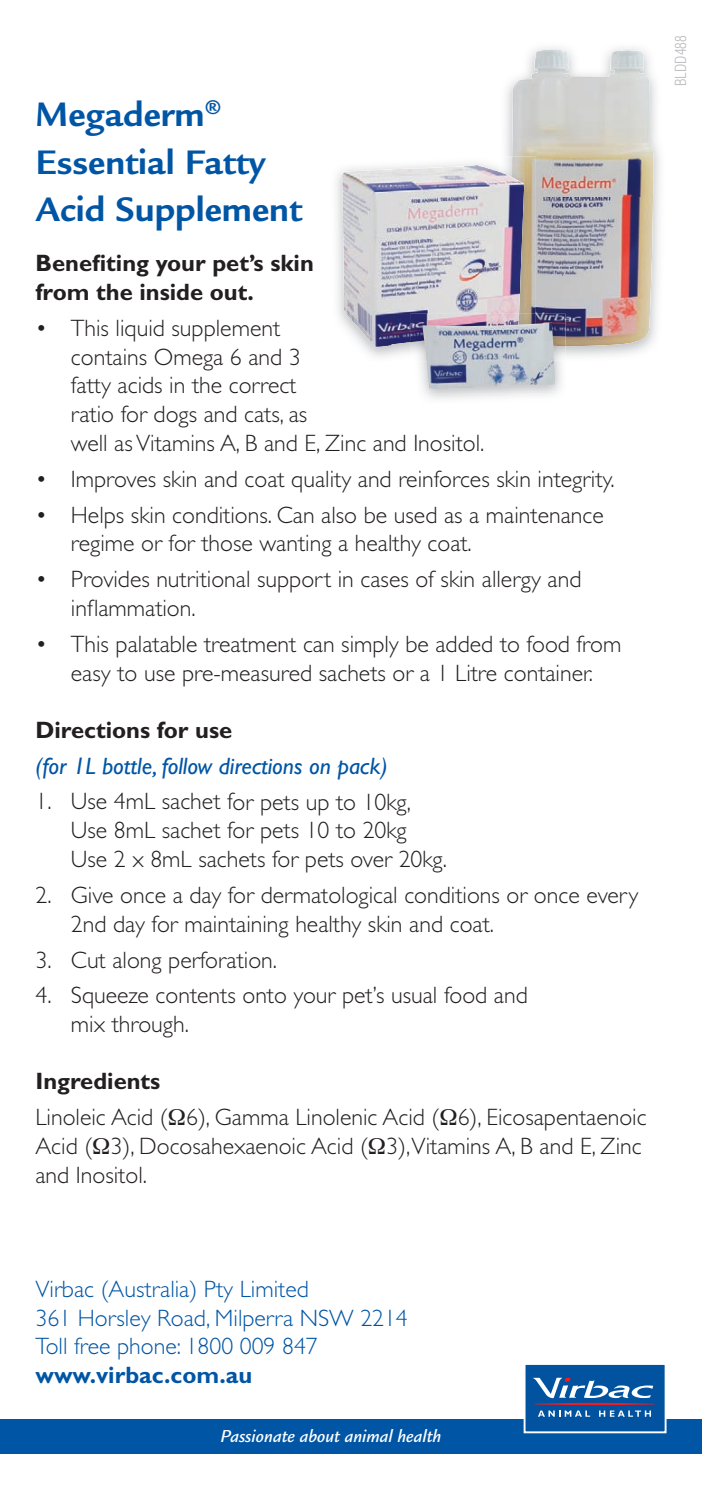
<style>
.page{position:relative;width:702px;height:1489px;background:#fff}
.page>*{position:absolute;margin:0;border:0;box-sizing:border-box;transform-origin:0 0}
.t1{font:700 37px/47.5px "Legacy Sans";color:#0155a5}
.t2{font:300 23.75px/28.8px "Gill Sans";color:#231f20}
.t3{font:300 23.75px/28.8px "Gill Sans";color:#0155a5}
.t4{font:700 23.75px/28.8px "Gill Sans";color:#231f20}
.t5{font:italic 23.75px "Gill Sans";color:#0155a5}
.t6{font:700 23.75px "Gill Sans";color:#0155a5}
.t7{font:italic 500 18.75px "Legacy Sans";color:#fff}
.t8{font:300 condensed 15px "Helvetica";color:#bcbdc0}
</style>
<div class="page">
<hr style="left:701px;top:0;width:1px;height:1488px;background:#f4866b">
<hr style="left:0;top:1049px;width:1px;height:439px;background:#0155a5">
<svg style="left:701px;top:319px;width:1px;height:106px"></svg>
<div style="left:0;top:1418px;width:702px;height:35px;background:#0155a5"></div>
<div style="left:524px;top:1363px;width:141px;height:69px;background:#0153a0"></div>
<svg style="left:538px;top:1410px;width:52px;height:6px"></svg>
<svg style="left:599px;top:1410px;width:52px;height:6px"></svg>
<hr style="left:533px;top:1402px;width:122px;height:2px;background:#ee1d23;border-radius:50%">
<svg style="left:533px;top:1377px;width:120px;height:21px"></svg>
<div style="left:523px;top:1362px;width:143px;height:71px;border:2px solid #fff"></div>
<img style="left:505px;top:47px;width:155px;height:310px">
<img style="left:512px;top:50px;width:141px;height:148px">
<img style="left:535px;top:198px;width:118px;height:148px">
<img style="left:505px;top:156px;width:7px;height:9px">
<img style="left:512px;top:156px;width:23px;height:166px">
<img style="left:342px;top:165px;width:182px;height:182px">
<img style="left:555px;top:346px;width:10px;height:15px">
<img style="left:535px;top:314px;width:30px;height:32px">
<img style="left:410px;top:342px;width:12px;height:20px">
<img style="left:410px;top:314px;width:109px;height:28px">
<img style="left:422px;top:322px;width:133px;height:67px">
<h1 class="t1" style="left:35px;top:94px;width:268px">Megaderm<sup>®<br></sup>Essential Fatty<br>Acid Supplement</h1>
<p class="t4" style="left:35px;top:251px;width:280px">Benefiting your pet’s skin from the inside out.</p>
<p class="t2" style="left:71px;top:316px;width:415px;text-indent:-35px">• This liquid supplement<br>contains Omega 6 and 3<br>fatty acids in the correct<br>ratio for dogs and cats, as<br>well as Vitamins A, B and E, Zinc and Inositol.</p>
<p class="t2" style="left:35px;top:467px;width:580px">• Improves skin and coat quality and reinforces skin integrity.</p>
<p class="t2" style="left:71px;top:503px;width:534px;text-indent:-35px">• Helps skin conditions. Can also be used as a maintenance regime or for those wanting a healthy coat.</p>
<p class="t2" style="left:71px;top:567px;width:512px;text-indent:-35px">• Provides nutritional support in cases of skin allergy and inflammation.</p>
<p class="t2" style="left:35px;top:632px;width:587px;text-align:center">• This palatable treatment can simply be added to food from easy to use pre-measured sachets or a 1 Litre container.</p>
<p class="t4" style="left:35px;top:718px;width:198px">Directions for use</p>
<p class="t5" style="left:35px;top:757px;width:354px">(for 1L bottle, follow directions on pack)</p>
<p class="t2" style="left:71px;top:789px;width:377px;text-indent:-35px">1. Use 4mL sachet for pets up to 10kg,<br>Use 8mL sachet for pets 10 to 20kg<br>Use 2 x 8mL sachets for pets over 20kg.</p>
<p class="t2" style="left:71px;top:883px;width:569px;text-indent:-35px">2. Give once a day for dermatological conditions or once every<br>2nd day for maintaining healthy skin and coat.</p>
<p class="t2" style="left:35px;top:947px;width:243px">3. Cut along perforation.</p>
<p class="t2" style="left:71px;top:983px;width:458px;text-indent:-35px">4. Squeeze contents onto your pet’s usual food and mix through.</p>
<p class="t4" style="left:35px;top:1069px;width:126px">Ingredients</p>
<p class="t2" style="left:35px;top:1105px;width:612px">Linoleic Acid ( 6), Gamma Linolenic Acid ( 6), Eicosapentaenoic<br>Acid ( 3), Docosahexaenoic Acid ( 3),Vitamins A, B and E, Zinc and Inositol.</p>
<p class="t8" style="left:674px;top:86px;width:52px;rotate:-90deg">BLDD488</p>
<p class="t3" style="left:35px;top:1276px;width:374px">Virbac (Australia) Pty Limited<br>361 Horsley Road, Milperra NSW 2214<br>Toll free phone: 1800 009 847</p>
<p class="t6" style="left:35px;top:1366px;width:218px">www.virbac.com.au</p>
<p class="t7" style="left:220px;top:1429px;width:222px">Passionate about animal health</p>
</div>
